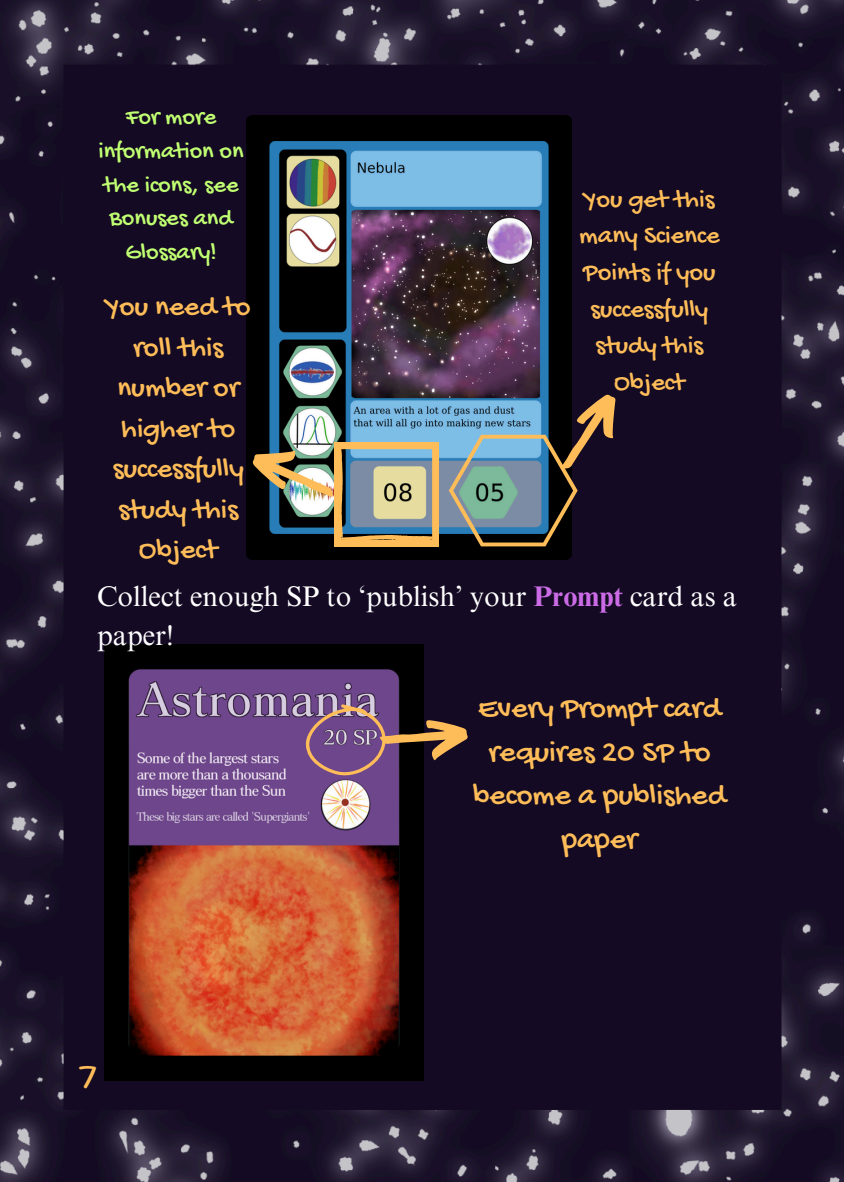
<style>
.page{position:relative;width:844px;height:1182px;background:#fff}
.page>*{position:absolute;margin:0;border:0;box-sizing:border-box;transform-origin:0 0}
.t1{font:31.3px/43.5px "Gochi Hand";color:#ffbd59;text-align:center}
.t2{font:31px "Mommi";color:#ffbd59}
.t3{font:29.3px/40.5px "Gochi Hand";color:#ffbd59;text-align:center}
.t4{font:28.4px/39.2px "Times NRMT Pro";color:#fff}
.t5{font:26.3px/36.6px "Gochi Hand";color:#ffbd59;text-align:center}
.t6{font:24.2px/33.7px "Gochi Hand";color:#c1ff72;text-align:center}
.s1{font-weight:700;color:#cb6ce6}
</style>
<div class="page">
<img style="left:0;top:0;width:844px;height:1181px">
<img style="left:104px;top:645px;width:320px;height:435px">
<svg style="left:306px;top:704px;width:162px;height:72px;background:#694a5d"></svg>
<img style="left:246px;top:115px;width:326px;height:444px">
<svg style="left:246px;top:435px;width:193px;height:111px;background:#848776"></svg>
<svg style="left:449px;top:387px;width:184px;height:159px;background:#4d5a65"></svg>
<h1 class="t6" style="left:99px;top:102px;width:147px">For more information on the icons, see<br>Bonuses and<br>Glossary!</h1>
<p class="t3" style="left:106px;top:288px;width:146px">You need to roll this number or higher to successfully study this<br>Object</p>
<p class="t5" style="left:579px;top:183px;width:142px">You get this many Science<br>Points if you successfully study this<br>Object</p>
<p class="t4" style="left:97px;top:579px;width:641px">Collect enough SP to ‘publish’ your <span class="s1">Prompt</span> card as a paper!</p>
<p class="t2" style="left:78px;top:1062px;width:20px">7</p>
<p class="t1" style="left:473px;top:688px;width:254px">Every Prompt card requires 20 SP to become a published paper</p>
</div>
